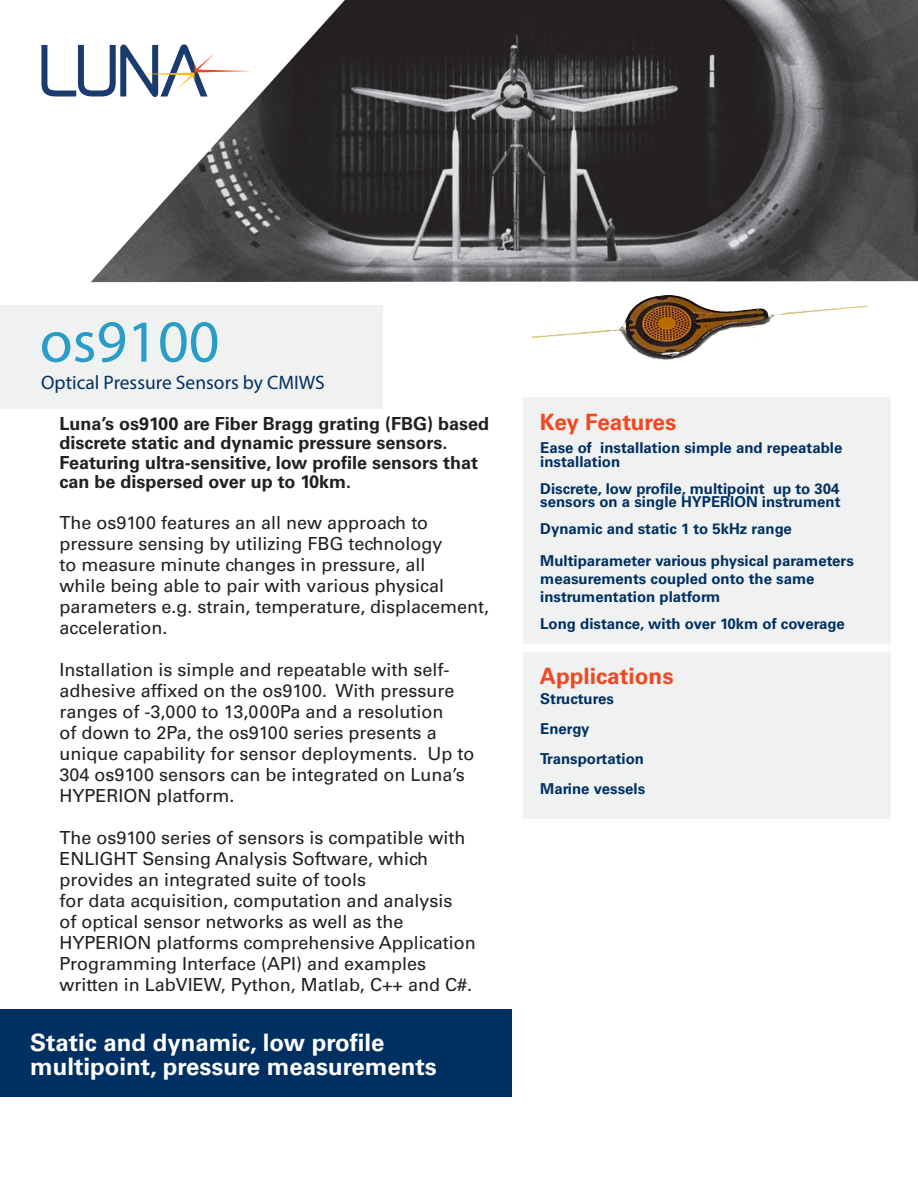
<style>
.page{position:relative;width:918px;height:1188px;background:#fff}
.page>*{position:absolute;margin:0;border:0;box-sizing:border-box;transform-origin:0 0}
.t1{font:60px "Myriad Pro";color:#279dc8}
.Default{font:700 24px/24px "Univers LT Std";color:#fff}
.t2{font:700 22.5px "Univers LT Std";color:#f04822}
.t3{font:19.5px "Myriad Pro";color:#003062}
.Default-2{font:18px/21px "Univers LT Std";color:#231f20}
.Default-3{font:700 18px/19.5px "Univers LT Std";color:#231f20}
.Default-4{font:700 15px/13.5px "Univers LT Std";color:#003062}
</style>
<div class="page">
<div style="left:0;top:305px;width:382px;height:104px;background:#f0f1f1"></div>
<div style="left:524px;top:652px;width:367px;height:167px;background:#f0f1f1"></div>
<img style="left:91px;top:0;width:827px;height:282px">
<div style="left:524px;top:397px;width:367px;height:247px;background:#f0f1f1"></div>
<svg style="left:41px;top:44px;width:210px;height:53px"></svg>
<div style="left:0;top:1010px;width:511px;height:87px;background:#003062"></div>
<img style="left:533px;top:196px;width:334px;height:164px">
<p class="t1" style="left:40px;top:305px;width:181px">os9100</p>
<p class="t3" style="left:41px;top:370px;width:285px">Optical Pressure Sensors by CMIWS</p>
<p class="Default-3" style="left:59px;top:414px;width:431px">Luna’s os9100 are Fiber Bragg grating (FBG) based discrete static and dynamic pressure sensors.<br>Featuring ultra-sensitive, low profile sensors that can be dispersed over up to 10km.</p>
<p class="Default-2" style="left:59px;top:512px;width:431px">The os9100 features an all new approach to pressure sensing by utilizing FBG technology<br>to measure minute changes in pressure, all<br>while being able to pair with various physical parameters e.g. strain, temperature, displacement, acceleration.</p>
<p class="Default-2" style="left:59px;top:659px;width:417px">Installation is simple and repeatable with self&shy;adhesive affixed on the os9100. With pressure ranges of -3,000 to 13,000Pa and a resolution<br>of down to 2Pa, the os9100 series presents a unique capability for sensor deployments. Up to 304 os9100 sensors can be integrated on Luna’s HYPERION platform.</p>
<p class="Default-2" style="left:59px;top:827px;width:408px">The os9100 series of sensors is compatible with<br>ENLIGHT Sensing Analysis Software, which provides an integrated suite of tools</p>
<p class="Default-2" style="left:59px;top:890px;width:418px">for data acquisition, computation and analysis<br>of optical sensor networks as well as the HYPERION platforms comprehensive Application Programming Interface (API) and examples written in LabVIEW, Python, Matlab, C++ and C#.</p>
<p class="Default" style="left:30px;top:1031px;width:408px">Static and dynamic, low profile multipoint, pressure measurements</p>
<p class="t2" style="left:540px;top:409px;width:138px">Key Features</p>
<p class="Default-4" style="left:540px;top:441px;width:304px">Ease of installation simple and repeatable installation</p>
<p class="Default-4" style="left:540px;top:482px;width:302px">Discrete, low profile, multipoint up to 304 sensors on a single HYPERION instrument</p>
<p class="Default-4" style="left:540px;top:522px;width:253px">Dynamic and static 1 to 5kHz range</p>
<p class="Default-4" style="left:540px;top:552px;width:315px;line-height:18px">Multiparameter various physical parameters measurements coupled onto the same instrumentation platform</p>
<p class="Default-4" style="left:540px;top:617px;width:306px">Long distance, with over 10km of coverage</p>
<p class="t2" style="left:540px;top:663px;width:135px">Applications</p>
<p class="Default-4" style="left:540px;top:692px;width:75px">Structures</p>
<p class="Default-4" style="left:540px;top:722px;width:51px">Energy</p>
<p class="Default-4" style="left:540px;top:752px;width:105px">Transportation</p>
<p class="Default-4" style="left:540px;top:782px;width:106px">Marine vessels</p>
</div>
